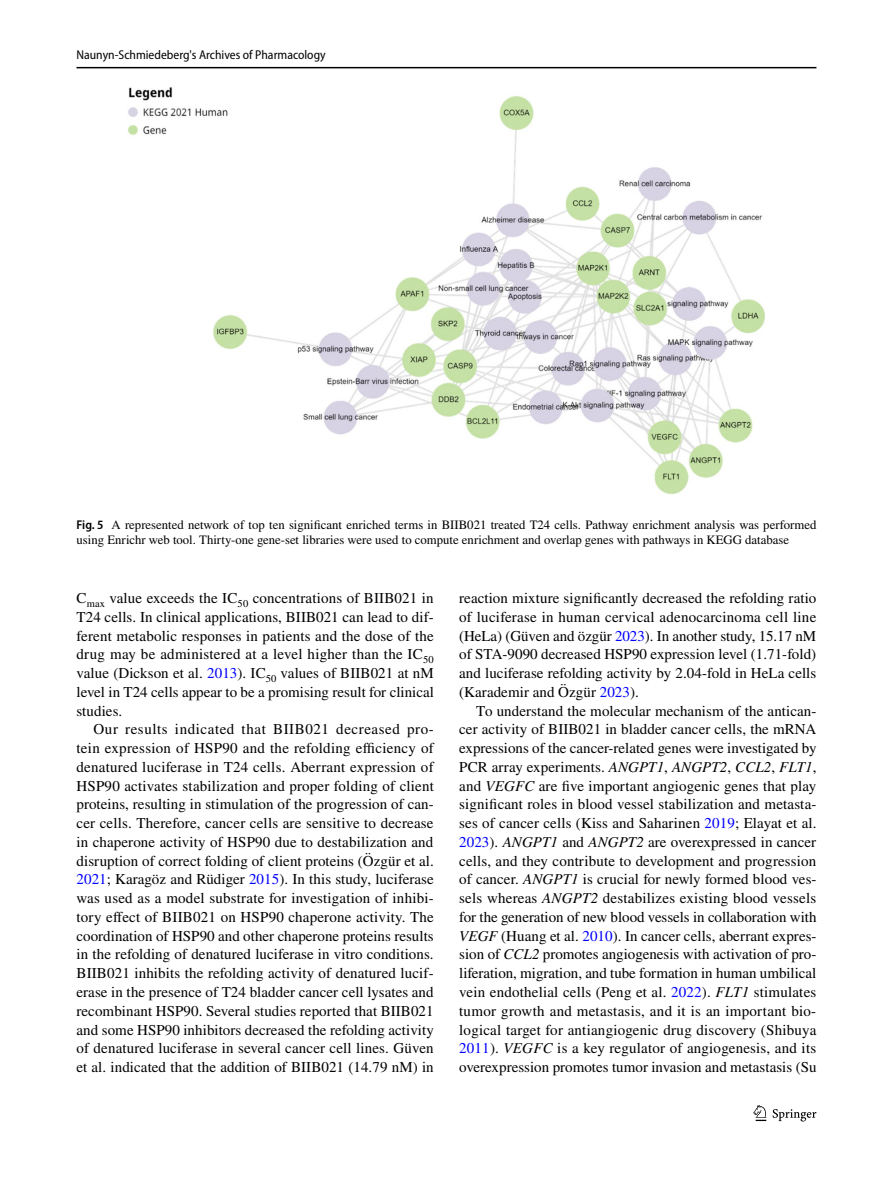
<style>
.page{position:relative;width:893px;height:1187px;background:#fff}
.page>*{position:absolute;margin:0;border:0;box-sizing:border-box;transform-origin:0 0}
.t1{font:15px/18.8px "STIX";letter-spacing:.005em;color:#000;text-align:justify}
.t2{font:12.75px/15px "STIX";color:#000}
.t3{font:semi-condensed 12.75px "Myriad Pro";color:#000}
.s1{font-family:"Myriad Pro";font-weight:600;font-stretch:semi-condensed}
.s2{color:#00f}
.s3{font-style:italic}
</style>
<div class="page">
<hr style="left:77px;top:67px;width:739px;height:1px;background:#000">
<svg style="left:753px;top:1105px;width:13px;height:15px"></svg>
<svg style="left:773px;top:1109px;width:43px;height:12px"></svg>
<img style="left:128px;top:87px;width:637px;height:407px">
<p class="t3" style="left:77px;top:48px;width:251px">Naunyn-Schmiedeberg's Archives of Pharmacology</p>
<p class="t2" style="left:77px;top:518px;width:741px"><span class="s1">Fig. 5</span> A represented network of top ten significant enriched terms in BIIB021 treated T24 cells. Pathway enrichment analysis was performed using Enrichr web tool. Thirty-one gene-set libraries were used to compute enrichment and overlap genes with pathways in KEGG database</p>
<p class="t1" style="left:77px;top:589px;width:359px">C<sub>max</sub> value exceeds the IC<sub>50</sub> concentrations of BIIB021 in T24 cells. In clinical applications, BIIB021 can lead to dif&shy;ferent metabolic responses in patients and the dose of the drug may be administered at a level higher than the IC<sub>50 </sub>value (Dickson et al. <span class="s2">2013</span>). IC<sub>50</sub> values of BIIB021 at nM level in T24 cells appear to be a promising result for clinical studies.</p>
<p class="t1" style="left:77px;top:721px;width:359px;text-indent:17px">Our results indicated that BIIB021 decreased pro&shy;tein expression of HSP90 and the refolding efficiency of denatured luciferase in T24 cells. Aberrant expression of HSP90 activates stabilization and proper folding of client proteins, resulting in stimulation of the progression of can&shy;cer cells. Therefore, cancer cells are sensitive to decrease in chaperone activity of HSP90 due to destabilization and disruption of correct folding of client proteins (Özgür et al.<br><span class="s2">2021</span>; Karagöz and Rüdiger <span class="s2">2015</span>). In this study, luciferase was used as a model substrate for investigation of inhibi&shy;tory effect of BIIB021 on HSP90 chaperone activity. The coordination of HSP90 and other chaperone proteins results in the refolding of denatured luciferase in vitro conditions.<br>BIIB021 inhibits the refolding activity of denatured lucif&shy;erase in the presence of T24 bladder cancer cell lysates and recombinant HSP90. Several studies reported that BIIB021 and some HSP90 inhibitors decreased the refolding activity of denatured luciferase in several cancer cell lines. Güven et al. indicated that the addition of BIIB021 (14.79 nM) in</p>
<p class="t1" style="left:459px;top:589px;width:359px">reaction mixture significantly decreased the refolding ratio of luciferase in human cervical adenocarcinoma cell line (HeLa) (Güven and özgür <span class="s2">2023</span>). In another study, 15.17 nM of STA-9090 decreased HSP90 expression level (1.71-fold) and luciferase refolding activity by 2.04-fold in HeLa cells (Karademir and Özgür <span class="s2">2023</span>).</p>
<p class="t1" style="left:459px;top:702px;width:359px;text-indent:17px">To understand the molecular mechanism of the antican&shy;cer activity of BIIB021 in bladder cancer cells, the mRNA expressions of the cancer-related genes were investigated by PCR array experiments. <span class="s3">ANGPT1</span>, <span class="s3">ANGPT2</span>, <span class="s3">CCL2</span>, <span class="s3">FLT1</span>, and <span class="s3">VEGFC</span> are five important angiogenic genes that play significant roles in blood vessel stabilization and metasta&shy;ses of cancer cells (Kiss and Saharinen <span class="s2">2019</span>; Elayat et al.<br><span class="s2">2023</span>). <span class="s3">ANGPT1</span> and <span class="s3">ANGPT2</span> are overexpressed in cancer cells, and they contribute to development and progression of cancer. <span class="s3">ANGPT1</span> is crucial for newly formed blood ves&shy;sels whereas <span class="s3">ANGPT2</span> destabilizes existing blood vessels for the generation of new blood vessels in collaboration with <span class="s3">VEGF</span> (Huang et al. <span class="s2">2010</span>). In cancer cells, aberrant expres&shy;sion of <span class="s3">CCL2</span> promotes angiogenesis with activation of pro&shy;liferation, migration, and tube formation in human umbilical vein endothelial cells (Peng et al. <span class="s2">2022</span>). <span class="s3">FLT1</span> stimulates tumor growth and metastasis, and it is an important bio&shy;logical target for antiangiogenic drug discovery (Shibuya <span class="s2">2011</span>). <span class="s3">VEGFC</span> is a key regulator of angiogenesis, and its overexpression promotes tumor invasion and metastasis (Su</p>
</div>
